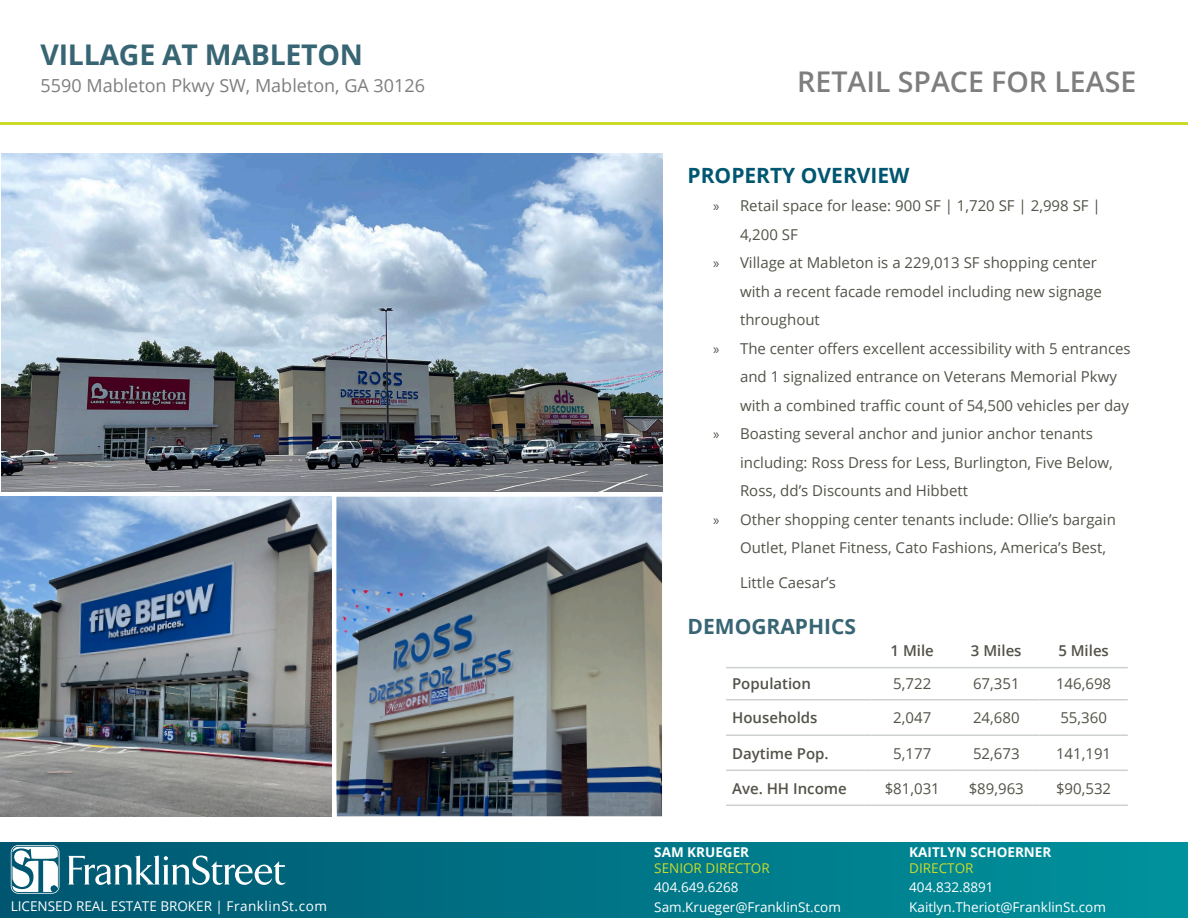
<style>
.page{position:relative;width:1188px;height:918px;background:#fff}
.page>*{position:absolute;margin:0;border:0;box-sizing:border-box;transform-origin:0 0}
.t1{font:600 28.5px "Open Sans";color:#7e7e7e}
.t2{font:700 28.5px "Open Sans";letter-spacing:-.01em;color:#386573}
.t3{font:700 21px "Open Sans";color:#005670}
.t4{font:700 21px "Open Sans";color:#386573}
.t5{font:18px "Open Sans";color:#7e7e7e}
.t6{font:15px/28.5px "Open Sans";color:#53534a}
.Bullets{font:15px "Open Sans";color:#535249}
.Bullets-2{font:600 15px "Open Sans";color:#535249}
.t7{font:13.5px/20.1px "Open Sans";color:#fff}
.t8{font:700 13.5px "Open Sans";color:#fff}
.t9{font:13.5px "Open Sans";color:#cbdb2a}
.s1{font-family:"Myriad Pro"}
</style>
<div class="page">
<div style="left:0;top:842px;width:1188px;height:76px;background:linear-gradient(to right,#005670,#00929d)"></div>
<svg style="left:68px;top:856px;width:218px;height:29px"></svg>
<svg style="left:11px;top:845px;width:48px;height:49px"></svg>
<hr style="left:0;top:122px;width:1188px;height:3px;background:#cbdb2a">
<hr style="left:726px;top:667px;width:146px;height:1px;background:#cdd0d0">
<hr style="left:871px;top:667px;width:82px;height:1px;background:#cdd0d0">
<hr style="left:953px;top:667px;width:87px;height:1px;background:#cdd0d0">
<hr style="left:1040px;top:667px;width:88px;height:1px;background:#cdd0d0">
<hr style="left:726px;top:699px;width:146px;height:1px;background:#cdd0d0">
<hr style="left:871px;top:699px;width:82px;height:1px;background:#cdd0d0">
<hr style="left:953px;top:699px;width:87px;height:1px;background:#cdd0d0">
<hr style="left:1040px;top:699px;width:88px;height:1px;background:#cdd0d0">
<hr style="left:726px;top:735px;width:146px;height:1px;background:#cdd0d0">
<hr style="left:871px;top:735px;width:82px;height:1px;background:#cdd0d0">
<hr style="left:953px;top:735px;width:87px;height:1px;background:#cdd0d0">
<hr style="left:1040px;top:735px;width:88px;height:1px;background:#cdd0d0">
<hr style="left:726px;top:770px;width:146px;height:1px;background:#cdd0d0">
<hr style="left:871px;top:770px;width:82px;height:1px;background:#cdd0d0">
<hr style="left:953px;top:770px;width:87px;height:1px;background:#cdd0d0">
<hr style="left:1040px;top:770px;width:88px;height:1px;background:#cdd0d0">
<hr style="left:726px;top:805px;width:146px;height:1px;background:#cdd0d0">
<hr style="left:871px;top:805px;width:82px;height:1px;background:#cdd0d0">
<hr style="left:953px;top:805px;width:87px;height:1px;background:#cdd0d0">
<hr style="left:1040px;top:805px;width:88px;height:1px;background:#cdd0d0">
<img style="left:1px;top:153px;width:661px;height:339px">
<img style="left:0;top:497px;width:331px;height:319px">
<img style="left:336px;top:497px;width:326px;height:319px">
<h1 class="t2" style="left:41px;top:35px;width:324px">VILLAGE AT MABLETON</h1>
<p class="t5" style="left:41px;top:74px;width:386px">5590 Mableton Pkwy SW, Mableton, GA 30126</p>
<h1 class="t1" style="left:797px;top:63px;width:341px">RETAIL SPACE FOR LEASE</h1>
<p class="t3" style="left:688px;top:161px;width:223px">PROPERTY OVERVIEW</p>
<p class="t6" style="left:740px;top:191px;width:362px;text-indent:-27px"><span class="s1">»</span> Retail space for lease: 900 SF | 1,720 SF | 2,998 SF |<br>4,200 SF</p>
<p class="t6" style="left:740px;top:248px;width:363px;text-indent:-27px"><span class="s1">»</span> Village at Mableton is a 229,013 SF shopping center with a recent facade remodel including new signage throughout</p>
<p class="t6" style="left:740px;top:334px;width:392px;text-indent:-27px"><span class="s1">»</span> The center offers excellent accessibility with 5 entrances and 1 signalized entrance on Veterans Memorial Pkwy with a combined traffic count of 54,500 vehicles per day</p>
<p class="t6" style="left:740px;top:419px;width:374px;text-indent:-27px"><span class="s1">»</span> Boasting several anchor and junior anchor tenants including: Ross Dress for Less, Burlington, Five Below,<br>Ross, dd’s Discounts and Hibbett</p>
<p class="t6" style="left:740px;top:505px;width:377px;text-indent:-27px"><span class="s1">»</span> Other shopping center tenants include: Ollie’s bargain<br>Outlet, Planet Fitness, Cato Fashions, America’s Best,</p>
<p class="t6" style="left:740px;top:568px;width:97px">Little Caesar’s</p>
<p class="t4" style="left:688px;top:612px;width:170px">DEMOGRAPHICS</p>
<p class="Bullets-2" style="left:891px;top:640px;width:45px">1 Mile</p>
<p class="Bullets-2" style="left:971px;top:640px;width:52px">3 Miles</p>
<p class="Bullets-2" style="left:1058px;top:640px;width:52px">5 Miles</p>
<p class="Bullets-2" style="left:732px;top:674px;width:80px">Population</p>
<p class="Bullets" style="left:893px;top:674px;width:39px">5,722</p>
<p class="Bullets" style="left:973px;top:674px;width:48px">67,351</p>
<p class="Bullets" style="left:1056px;top:674px;width:57px">146,698</p>
<p class="Bullets-2" style="left:732px;top:708px;width:87px">Households</p>
<p class="Bullets" style="left:893px;top:708px;width:39px">2,047</p>
<p class="Bullets" style="left:973px;top:708px;width:48px">24,680</p>
<p class="Bullets" style="left:1060px;top:708px;width:48px">55,360</p>
<p class="Bullets-2" style="left:732px;top:743px;width:98px">Daytime Pop.</p>
<p class="Bullets" style="left:893px;top:743px;width:39px">5,177</p>
<p class="Bullets" style="left:973px;top:743px;width:48px">52,673</p>
<p class="Bullets" style="left:1056px;top:743px;width:57px">141,191</p>
<p class="Bullets-2" style="left:732px;top:778px;width:116px">Ave. HH Income</p>
<p class="Bullets" style="left:885px;top:778px;width:57px">$81,031</p>
<p class="Bullets" style="left:969px;top:778px;width:57px">$89,963</p>
<p class="Bullets" style="left:1056px;top:778px;width:57px">$90,532</p>
<p class="t8" style="left:654px;top:842px;width:96px">SAM KRUEGER</p>
<p class="t9" style="left:654px;top:859px;width:117px">SENIOR DIRECTOR</p>
<p class="t7" style="left:654px;top:877px;width:86px">404.649.6268</p>
<p class="t7" style="left:11px;top:895px;width:318px">LICENSED REAL ESTATE BROKER | FranklinSt.com</p>
<p class="t7" style="left:654px;top:897px;width:188px">Sam.Krueger@FranklinSt.com</p>
<p class="t8" style="left:909px;top:842px;width:144px">KAITLYN SCHOERNER</p>
<p class="t9" style="left:909px;top:859px;width:66px">DIRECTOR</p>
<p class="t7" style="left:909px;top:877px;width:198px">404.832.8891<br>Kaitlyn.Theriot@FranklinSt.com</p>
</div>
